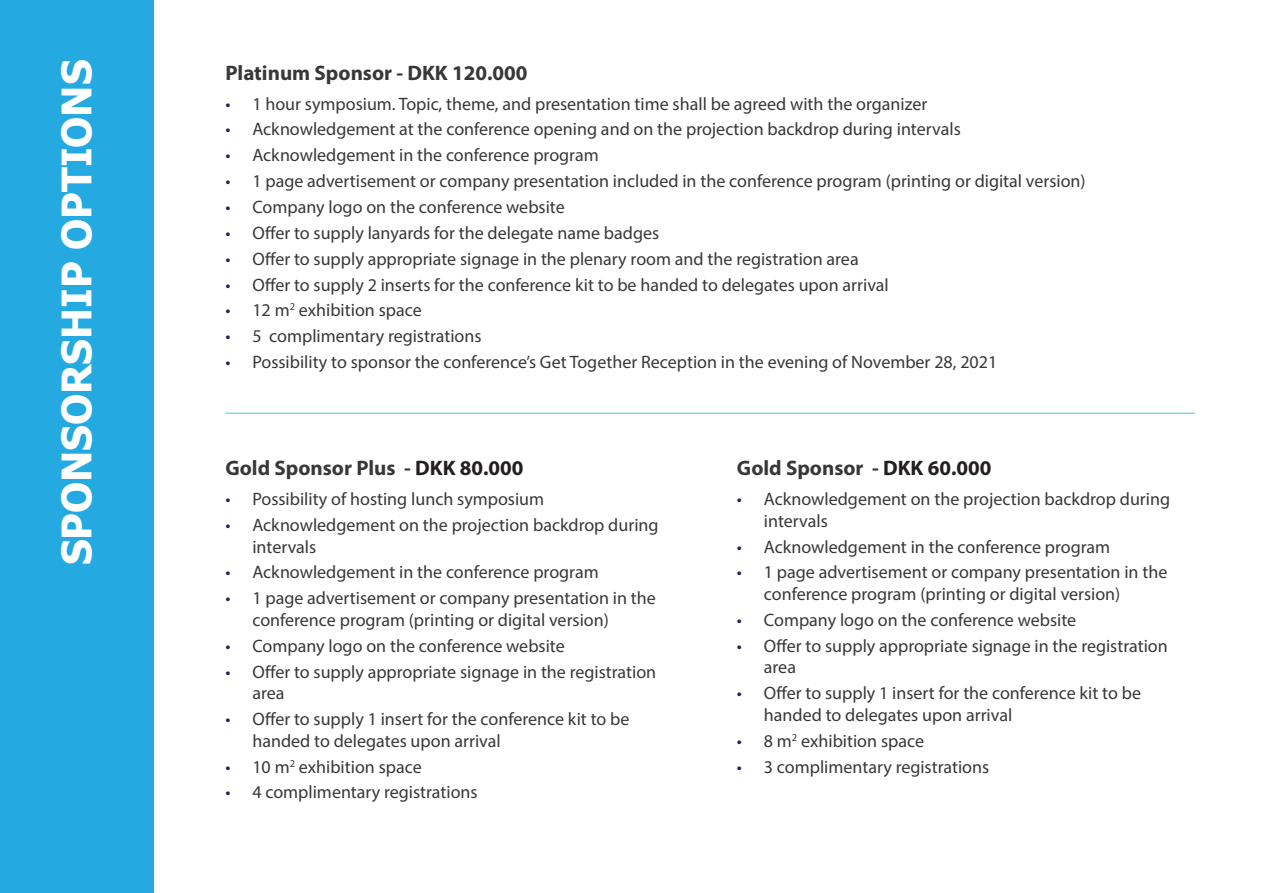
<style>
.page{position:relative;width:1263px;height:893px;background:#fff}
.page>*{position:absolute;margin:0;border:0;box-sizing:border-box;transform-origin:0 0}
.t1{font:700 40.5px "Tahoma";color:#fff}
.t2{font:700 21px "Myriad Pro";color:#383839}
.t3{font:18px/21.6px "Myriad Pro";color:#383839}
.s1{color:#252161}
.s2{color:#231f20}
</style>
<div class="page">
<hr style="left:225px;top:412px;width:970px;height:2px;background:#83d5f4">
<div style="left:0;top:0;width:153px;height:893px;background:#24aae1"></div>
<p class="t1" style="left:48px;top:565px;width:507px;rotate:-90deg">SPONSORSHIP OPTIONS</p>
<p class="t2" style="left:225px;top:59px;width:304px">Platinum Sponsor - DKK 120.000</p>
<p class="t3" style="left:225px;top:93px;width:703px"><span class="s1">•</span> 1 hour symposium. Topic, theme, and presentation time shall be agreed with the organizer</p>
<p class="t3" style="left:225px;top:118px;width:737px"><span class="s1">•</span> Acknowledgement at the conference opening and on the projection backdrop during intervals</p>
<p class="t3" style="left:225px;top:144px;width:375px"><span class="s1">•</span> Acknowledgement in the conference program</p>
<p class="t3" style="left:225px;top:170px;width:862px"><span class="s1">•</span> 1 page advertisement or company presentation included in the conference program (printing or digital version)</p>
<p class="t3" style="left:225px;top:196px;width:341px"><span class="s1">•</span> Company logo on the conference website</p>
<p class="t3" style="left:225px;top:222px;width:435px"><span class="s1">•</span> Offer to supply lanyards for the delegate name badges</p>
<p class="t3" style="left:225px;top:248px;width:635px"><span class="s1">•</span> Offer to supply appropriate signage in the plenary room and the registration area</p>
<p class="t3" style="left:225px;top:273px;width:665px"><span class="s1">•</span> Offer to supply 2 inserts for the conference kit to be handed to delegates upon arrival</p>
<p class="t3" style="left:225px;top:299px;width:198px"><span class="s1">•</span> 12 m<sup>2</sup> exhibition space</p>
<p class="t3" style="left:225px;top:325px;width:258px"><span class="s1">•</span> 5 complimentary registrations</p>
<p class="t3" style="left:225px;top:351px;width:773px"><span class="s1">•</span> Possibility to sponsor the conference’s Get Together Reception in the evening of November 28, 2021</p>
<p class="t2" style="left:225px;top:454px;width:300px">Gold Sponsor Plus - <span class="s2">DKK 80.000</span></p>
<p class="t3" style="left:225px;top:488px;width:320px"><span class="s1">•</span> Possibility of hosting lunch symposium</p>
<p class="t3" style="left:252px;top:514px;width:408px;text-indent:-27px"><span class="s1">•</span> Acknowledgement on the projection backdrop during intervals</p>
<p class="t3" style="left:225px;top:561px;width:375px"><span class="s1">•</span> Acknowledgement in the conference program</p>
<p class="t3" style="left:252px;top:587px;width:405px;text-indent:-27px"><span class="s1">•</span> 1 page advertisement or company presentation in the conference program (printing or digital version)</p>
<p class="t3" style="left:225px;top:635px;width:341px"><span class="s1">•</span> Company logo on the conference website</p>
<p class="t3" style="left:252px;top:660px;width:405px;text-indent:-27px"><span class="s1">•</span> Offer to supply appropriate signage in the registration area</p>
<p class="t3" style="left:252px;top:708px;width:379px;text-indent:-27px"><span class="s1">•</span> Offer to supply 1 insert for the conference kit to be handed to delegates upon arrival</p>
<p class="t3" style="left:225px;top:755px;width:198px"><span class="s1">•</span> 10 m<sup>2</sup> exhibition space</p>
<p class="t3" style="left:225px;top:781px;width:254px"><span class="s1">•</span> 4 complimentary registrations</p>
<p class="t2" style="left:737px;top:454px;width:256px">Gold Sponsor - <span class="s2">DKK 60.000</span></p>
<p class="t3" style="left:764px;top:488px;width:408px;text-indent:-27px"><span class="s1">•</span> Acknowledgement on the projection backdrop during intervals</p>
<p class="t3" style="left:737px;top:535px;width:375px"><span class="s1">•</span> Acknowledgement in the conference program</p>
<p class="t3" style="left:764px;top:561px;width:405px;text-indent:-27px"><span class="s1">•</span> 1 page advertisement or company presentation in the conference program (printing or digital version)</p>
<p class="t3" style="left:737px;top:609px;width:341px"><span class="s1">•</span> Company logo on the conference website</p>
<p class="t3" style="left:764px;top:635px;width:405px;text-indent:-27px"><span class="s1">•</span> Offer to supply appropriate signage in the registration area</p>
<p class="t3" style="left:764px;top:682px;width:379px;text-indent:-27px"><span class="s1">•</span> Offer to supply 1 insert for the conference kit to be handed to delegates upon arrival</p>
<p class="t3" style="left:737px;top:729px;width:189px"><span class="s1">•</span> 8 m<sup>2</sup> exhibition space</p>
<p class="t3" style="left:737px;top:755px;width:254px"><span class="s1">•</span> 3 complimentary registrations</p>
</div>
